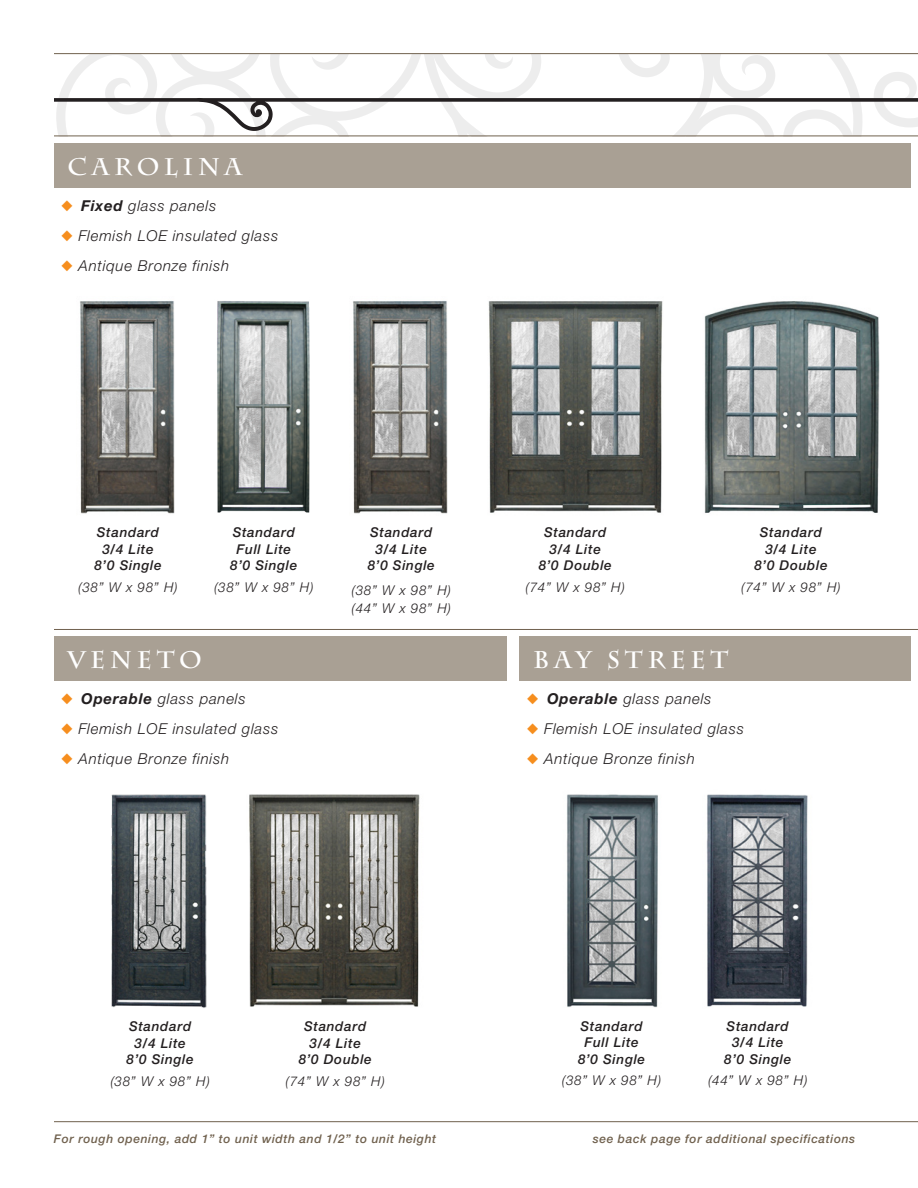
<style>
.page{position:relative;width:918px;height:1188px;background:#fff}
.page>*{position:absolute;margin:0;border:0;box-sizing:border-box;transform-origin:0 0}
.t1{font:700 24px "Charlemagne";letter-spacing:.2em;color:#fff}
.t2{font:italic 300 15px "Helvetica Neue";letter-spacing:.05em;color:#231f20}
.t3{font:italic 500 13.5px "Helvetica Neue";letter-spacing:.05em;color:#231f20}
.t4{font:italic 300 13.5px "Helvetica Neue";letter-spacing:.05em;color:#231f20}
.t5{font:italic 500 12px "Helvetica Neue";letter-spacing:.05em;color:#70614e}
.s1{color:#f68e1e}
.s2{font-weight:700}
</style>
<div class="page">
<svg style="left:54px;top:54px;width:864px;height:82px"></svg>
<hr style="left:54px;top:136px;width:864px;height:1px;background:#70614e">
<hr style="left:54px;top:629px;width:864px;height:1px;background:#70614e">
<hr style="left:54px;top:1121px;width:864px;height:1px;background:#70614e">
<hr style="left:54px;top:53px;width:864px;height:1px;background:#70614e">
<img style="left:80px;top:300px;width:95px;height:214px">
<img style="left:217px;top:301px;width:93px;height:212px">
<img style="left:353px;top:300px;width:95px;height:214px">
<img style="left:111px;top:794px;width:96px;height:214px">
<img style="left:488px;top:301px;width:175px;height:212px">
<img style="left:249px;top:794px;width:171px;height:213px">
<img style="left:704px;top:301px;width:175px;height:212px">
<div style="left:520px;top:636px;width:391px;height:45px;background:#a9a094"></div>
<div style="left:54px;top:636px;width:452px;height:45px;background:#a9a094"></div>
<img style="left:567px;top:794px;width:91px;height:214px">
<img style="left:707px;top:794px;width:101px;height:213px">
<div style="left:54px;top:143px;width:857px;height:44px;background:#a9a094"></div>
<p class="t1" style="left:68px;top:152px;width:176px">CAROLINA</p>
<p class="t2" style="left:61px;top:197px;width:157px"><span class="s1">◆</span> <span class="s2">Fixed</span> glass panels</p>
<p class="t2" style="left:61px;top:227px;width:219px"><span class="s1">◆</span> Flemish LOE insulated glass</p>
<p class="t2" style="left:61px;top:257px;width:170px"><span class="s1">◆</span> Antique Bronze finish</p>
<p class="t3" style="left:97px;top:525px;width:64px">Standard</p>
<p class="t3" style="left:102px;top:541px;width:53px">3/4 Lite</p>
<p class="t3" style="left:94px;top:558px;width:69px">8’0 Single</p>
<p class="t4" style="left:78px;top:579px;width:101px">(38” W x 98” H)</p>
<p class="t3" style="left:233px;top:525px;width:64px">Standard</p>
<p class="t3" style="left:237px;top:541px;width:56px">Full Lite</p>
<p class="t3" style="left:230px;top:558px;width:69px">8’0 Single</p>
<p class="t4" style="left:214px;top:579px;width:101px">(38” W x 98” H)</p>
<p class="t3" style="left:370px;top:525px;width:64px">Standard</p>
<p class="t3" style="left:376px;top:541px;width:53px">3/4 Lite</p>
<p class="t3" style="left:368px;top:558px;width:69px">8’0 Single</p>
<p class="t4" style="left:352px;top:582px;width:101px">(38” W x 98” H)</p>
<p class="t4" style="left:352px;top:600px;width:101px">(44” W x 98” H)</p>
<p class="t3" style="left:544px;top:525px;width:64px">Standard</p>
<p class="t3" style="left:550px;top:541px;width:53px">3/4 Lite</p>
<p class="t3" style="left:539px;top:558px;width:75px">8’0 Double</p>
<p class="t4" style="left:526px;top:579px;width:101px">(74” W x 98” H)</p>
<p class="t3" style="left:760px;top:525px;width:64px">Standard</p>
<p class="t3" style="left:765px;top:541px;width:53px">3/4 Lite</p>
<p class="t3" style="left:754px;top:558px;width:75px">8’0 Double</p>
<p class="t4" style="left:741px;top:579px;width:101px">(74” W x 98” H)</p>
<p class="t1" style="left:68px;top:646px;width:136px">VENETO</p>
<p class="t1" style="left:533px;top:646px;width:197px">BAY STREET</p>
<p class="t2" style="left:61px;top:690px;width:186px"><span class="s1">◆</span> <span class="s2">Operable</span> glass panels</p>
<p class="t2" style="left:61px;top:720px;width:219px"><span class="s1">◆</span> Flemish LOE insulated glass</p>
<p class="t2" style="left:61px;top:750px;width:170px"><span class="s1">◆</span> Antique Bronze finish</p>
<p class="t3" style="left:129px;top:1019px;width:64px">Standard</p>
<p class="t3" style="left:135px;top:1035px;width:53px">3/4 Lite</p>
<p class="t3" style="left:127px;top:1052px;width:69px">8’0 Single</p>
<p class="t4" style="left:110px;top:1073px;width:101px">(38” W x 98” H)</p>
<p class="t3" style="left:304px;top:1019px;width:64px">Standard</p>
<p class="t3" style="left:310px;top:1035px;width:53px">3/4 Lite</p>
<p class="t3" style="left:299px;top:1052px;width:75px">8’0 Double</p>
<p class="t4" style="left:285px;top:1073px;width:101px">(74” W x 98” H)</p>
<p class="t2" style="left:527px;top:690px;width:186px"><span class="s1">◆</span> <span class="s2">Operable</span> glass panels</p>
<p class="t2" style="left:527px;top:720px;width:219px"><span class="s1">◆</span> Flemish LOE insulated glass</p>
<p class="t2" style="left:527px;top:750px;width:170px"><span class="s1">◆</span> Antique Bronze finish</p>
<p class="t3" style="left:580px;top:1018px;width:64px">Standard</p>
<p class="t3" style="left:584px;top:1035px;width:56px">Full Lite</p>
<p class="t3" style="left:578px;top:1051px;width:69px">8’0 Single</p>
<p class="t4" style="left:562px;top:1073px;width:101px">(38” W x 98” H)</p>
<p class="t3" style="left:727px;top:1018px;width:64px">Standard</p>
<p class="t3" style="left:732px;top:1035px;width:53px">3/4 Lite</p>
<p class="t3" style="left:724px;top:1051px;width:69px">8’0 Single</p>
<p class="t4" style="left:708px;top:1073px;width:101px">(44” W x 98” H)</p>
<p class="t5" style="left:54px;top:1131px;width:384px">For rough opening, add 1” to unit width and 1/2” to unit height</p>
<p class="t5" style="left:593px;top:1131px;width:264px">see back page for additional specifications</p>
</div>
